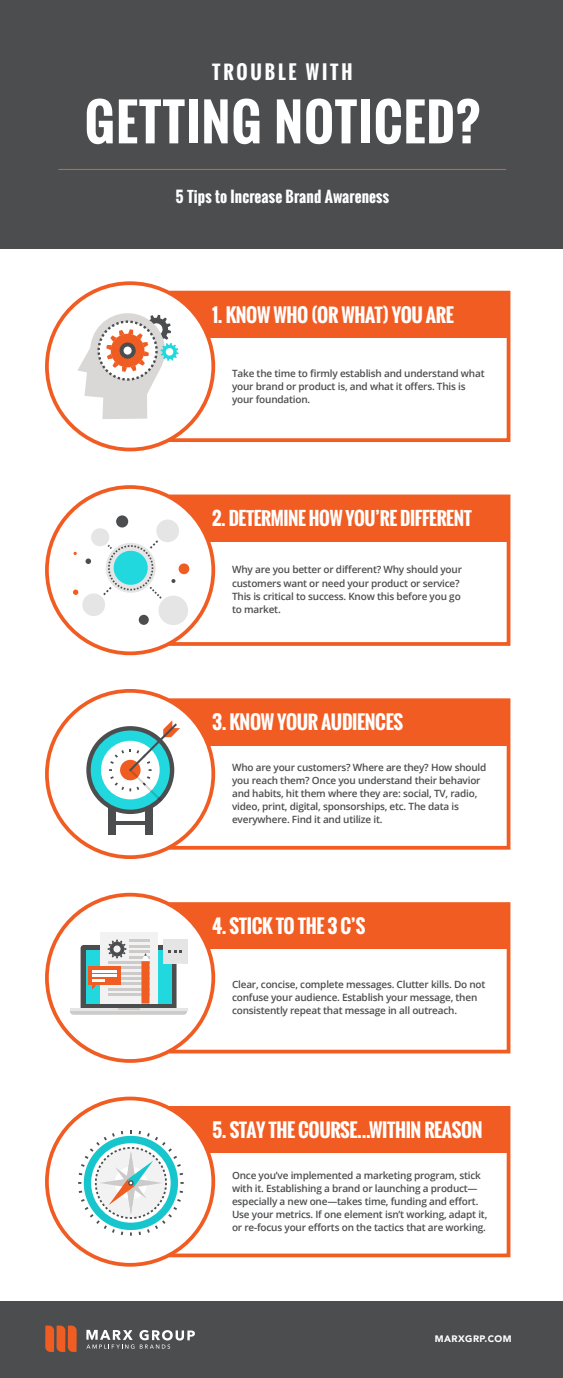
<style>
.page{position:relative;width:563px;height:1378px;background:#fff}
.page>*{position:absolute;margin:0;border:0;box-sizing:border-box;transform-origin:0 0}
.t1{font:700 50px "Oswald";letter-spacing:.025em;color:#fff}
.t2{font:700 18.75px "Oswald";letter-spacing:-.02em;color:#fff}
.t3{font:700 18.75px "Oswald";letter-spacing:.15em;color:#fff}
.t4{font:700 18.12px "Oswald";letter-spacing:-.02em;color:#fff}
.t5{font:700 15px "Oswald";letter-spacing:.01em;color:#fff}
.t6{font:600 10px/13.1px "Open Sans";letter-spacing:-.02em;color:#4c4d4f}
.t7{font:900 9.38px "Avenir";letter-spacing:.05em;color:#fff}
</style>
<div class="page">
<div style="left:0;top:0;width:562px;height:248px;background:#4c4d4f"></div>
<div style="left:0;top:1301px;width:562px;height:77px;background:#4c4d4f"></div>
<div style="left:169px;top:291px;width:341px;height:151px;border:4px solid #f15c22"></div>
<div style="left:171px;top:293px;width:336px;height:44px;background:#f15c22"></div>
<div style="left:47px;top:283px;width:166px;height:166px;background:#fff;border-radius:50%"></div>
<div style="left:45px;top:281px;width:170px;height:170px;border:4px solid #f15c22;border-radius:50%"></div>
<hr style="left:58px;top:169px;width:448px;height:1px;background:#f15c22">
<div style="left:169px;top:494px;width:341px;height:152px;border:4px solid #f15c22"></div>
<div style="left:171px;top:497px;width:336px;height:44px;background:#f15c22"></div>
<div style="left:47px;top:487px;width:166px;height:166px;background:#fff;border-radius:50%"></div>
<div style="left:45px;top:485px;width:170px;height:170px;border:4px solid #f15c22;border-radius:50%"></div>
<div style="left:169px;top:698px;width:341px;height:151px;border:4px solid #f15c22"></div>
<div style="left:171px;top:701px;width:336px;height:44px;background:#f15c22"></div>
<div style="left:47px;top:691px;width:166px;height:166px;background:#fff;border-radius:50%"></div>
<div style="left:45px;top:689px;width:170px;height:170px;border:4px solid #f15c22;border-radius:50%"></div>
<div style="left:169px;top:902px;width:341px;height:151px;border:4px solid #f15c22"></div>
<div style="left:171px;top:905px;width:336px;height:44px;background:#f15c22"></div>
<div style="left:47px;top:894px;width:166px;height:167px;background:#fff;border-radius:50%"></div>
<div style="left:45px;top:892px;width:170px;height:170px;border:4px solid #f15c22;border-radius:50%"></div>
<div style="left:169px;top:1106px;width:341px;height:151px;border:4px solid #f15c22"></div>
<div style="left:171px;top:1108px;width:336px;height:44px;background:#f15c22"></div>
<div style="left:47px;top:1098px;width:166px;height:166px;background:#fff;border-radius:50%"></div>
<div style="left:45px;top:1096px;width:170px;height:170px;border:4px solid #f15c22;border-radius:50%"></div>
<svg style="left:77px;top:313px;width:101px;height:106px"></svg>
<svg style="left:116px;top:515px;width:12px;height:12px"></svg>
<svg style="left:73px;top:518px;width:116px;height:107px"></svg>
<div style="left:108px;top:805px;width:8px;height:29px;background:#4c4d4f"></div>
<div style="left:145px;top:805px;width:7px;height:29px;background:#4c4d4f"></div>
<hr style="left:116px;top:821px;width:29px;height:4px;background:#4c4d4f">
<svg style="left:86px;top:726px;width:88px;height:88px"></svg>
<div style="left:91px;top:730px;width:79px;height:79px;background:#21d8de;border-radius:50%"></div>
<div style="left:101px;top:741px;width:59px;height:58px;background:#fff;border-radius:50%"></div>
<svg style="left:109px;top:720px;width:71px;height:82px"></svg>
<div style="left:100px;top:932px;width:57px;height:71px;background:#f2f2f2"></div>
<svg style="left:70px;top:939px;width:117px;height:75px"></svg>
<svg style="left:78px;top:1130px;width:106px;height:105px"></svg>
<svg style="left:45px;top:1325px;width:32px;height:26px"></svg>
<svg style="left:86px;top:1329px;width:109px;height:19px"></svg>
<h2 class="t3" style="left:212px;top:57px;width:142px">TROUBLE WITH</h2>
<h1 class="t1" style="left:85px;top:84px;width:396px">GETTING NOTICED?</h1>
<h3 class="t5" style="left:175px;top:185px;width:215px">5 Tips to Increase Brand Awareness</h3>
<h2 class="t2" style="left:212px;top:301px;width:243px">1. KNOW WHO (OR WHAT) YOU ARE</h2>
<p class="t6" style="left:232px;top:367px;width:254px">Take the time to firmly establish and understand what your brand or product is, and what it offers. This is your foundation.</p>
<h3 class="t4" style="left:212px;top:505px;width:261px">2. DETERMINE HOW YOU’RE DIFFERENT</h3>
<p class="t6" style="left:232px;top:563px;width:231px">Why are you better or different? Why should your customers want or need your product or service?<br>This is critical to success. Know this before you go to market.</p>
<h2 class="t2" style="left:212px;top:708px;width:192px">3. KNOW YOUR AUDIENCES</h2>
<p class="t6" style="left:232px;top:760px;width:256px">Who are your customers? Where are they? How should you reach them? Once you understand their behavior and habits, hit them where they are: social, TV, radio, video, print, digital, sponsorships, etc. The data is everywhere. Find it and utilize it.</p>
<h2 class="t2" style="left:212px;top:912px;width:155px">4. STICK TO THE 3 C’S</h2>
<p class="t6" style="left:232px;top:977px;width:255px">Clear, concise, complete messages. Clutter kills. Do not confuse your audience. Establish your message, then consistently repeat that message in all outreach.</p>
<h2 class="t2" style="left:212px;top:1116px;width:272px">5. STAY THE COURSE...WITHIN REASON</h2>
<p class="t6" style="left:232px;top:1168px;width:257px">Once you’ve implemented a marketing program, stick with it. Establishing a brand or launching a product— especially a new one—takes time, funding and effort.<br>Use your metrics. If one element isn’t working, adapt it, or re-focus your efforts on the tactics that are working.</p>
<p class="t7" style="left:434px;top:1330px;width:78px">MARXGRP.COM</p>
</div>
